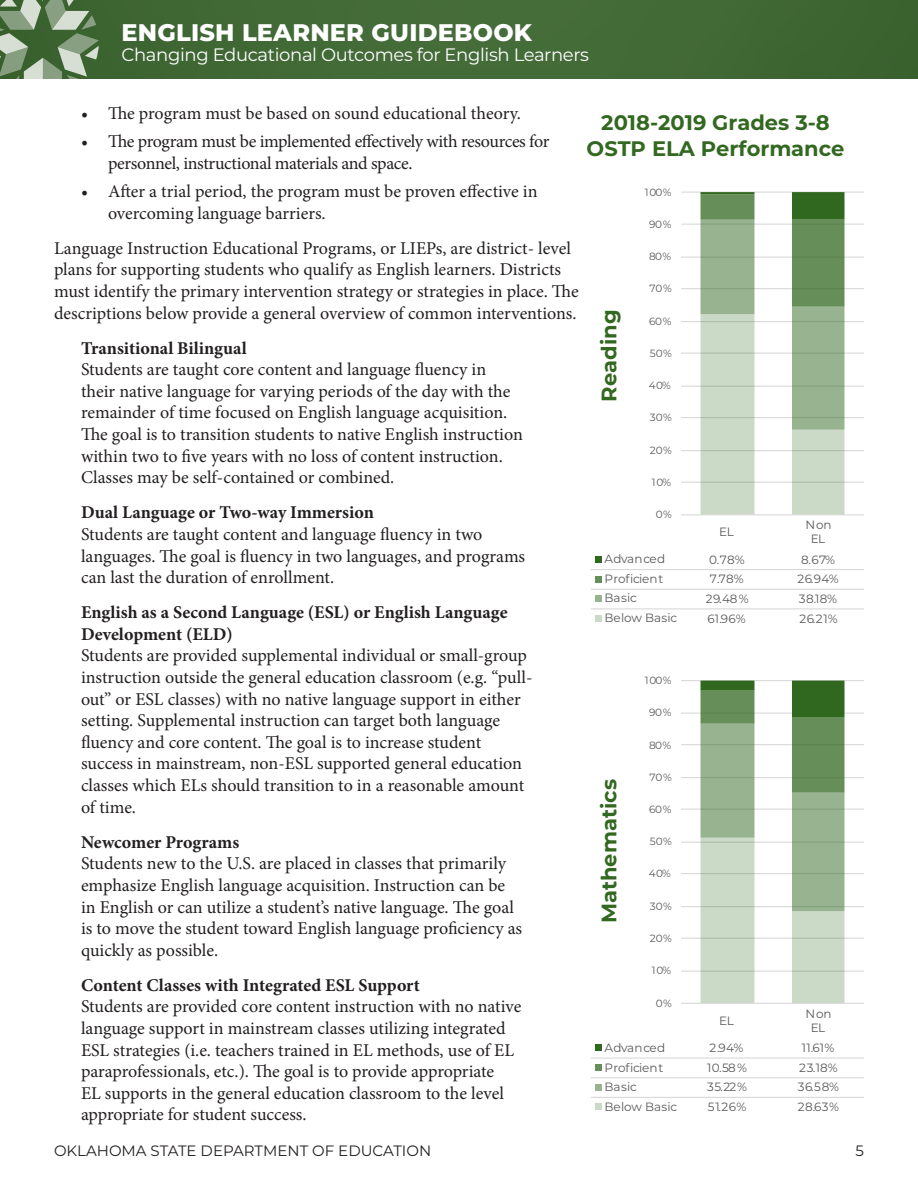
<style>
.page{position:relative;width:918px;height:1188px;background:#fff}
.page>*{position:absolute;margin:0;border:0;box-sizing:border-box;transform-origin:0 0}
.t1{font:800 24px "Montserrat";letter-spacing:.01em;color:#fff}
.t2{font:700 21px/25.5px "Montserrat";color:#326820;text-align:center}
.Inset_Text{font:18px/21.6px "Minion Pro";letter-spacing:-.005em;color:#231f20}
.Body_Text{font:18px/21.6px "Minion Pro";color:#231f20}
.t3{font:700 18px/21.6px "Minion Pro";color:#231f20}
.t4{font:18px "Montserrat";letter-spacing:-.02em;color:#fff}
.t5{font:15px "Montserrat";color:#231f20}
.t6{font:12px/14.4px "Montserrat";letter-spacing:.015em;color:#595959;text-align:center}
.t7{font:12px "Montserrat";letter-spacing:-.005em;color:#595959}
.t8{font:10.5px "Montserrat";letter-spacing:.005em;color:#595959}
</style>
<div class="page">
<div style="left:0;top:0;width:918px;height:79px;background:#426a37"></div>
<svg style="left:0;top:0;width:99px;height:79px"></svg>
<hr style="left:681px;top:482px;width:183px;height:1px;background:#d9d9d9">
<hr style="left:681px;top:450px;width:183px;height:1px;background:#d9d9d9">
<hr style="left:681px;top:417px;width:183px;height:1px;background:#d9d9d9">
<hr style="left:681px;top:386px;width:183px;height:1px;background:#d9d9d9">
<hr style="left:681px;top:353px;width:183px;height:1px;background:#d9d9d9">
<hr style="left:681px;top:321px;width:183px;height:1px;background:#d9d9d9">
<hr style="left:681px;top:288px;width:183px;height:1px;background:#d9d9d9">
<hr style="left:681px;top:257px;width:183px;height:1px;background:#d9d9d9">
<hr style="left:681px;top:224px;width:183px;height:1px;background:#d9d9d9">
<hr style="left:681px;top:192px;width:183px;height:1px;background:#d9d9d9">
<svg style="left:700px;top:192px;width:144px;height:322px"></svg>
<hr style="left:681px;top:514px;width:183px;height:1px;background:#d9d9d9">
<div style="left:595px;top:556px;width:7px;height:7px;background:#316820"></div>
<hr style="left:591px;top:569px;width:273px;height:1px;background:#d9d9d9">
<div style="left:595px;top:576px;width:7px;height:6px;background:#658e58"></div>
<hr style="left:591px;top:589px;width:273px;height:1px;background:#d9d9d9">
<div style="left:595px;top:595px;width:7px;height:7px;background:#97b38f"></div>
<hr style="left:591px;top:608px;width:273px;height:1px;background:#d9d9d9">
<div style="left:595px;top:615px;width:7px;height:7px;background:#cbd9c7"></div>
<hr style="left:681px;top:971px;width:183px;height:1px;background:#d9d9d9">
<hr style="left:681px;top:938px;width:183px;height:1px;background:#d9d9d9">
<hr style="left:681px;top:906px;width:183px;height:1px;background:#d9d9d9">
<hr style="left:681px;top:873px;width:183px;height:1px;background:#d9d9d9">
<hr style="left:681px;top:842px;width:183px;height:1px;background:#d9d9d9">
<hr style="left:681px;top:809px;width:183px;height:1px;background:#d9d9d9">
<hr style="left:681px;top:777px;width:183px;height:1px;background:#d9d9d9">
<hr style="left:681px;top:744px;width:183px;height:1px;background:#d9d9d9">
<hr style="left:681px;top:713px;width:183px;height:1px;background:#d9d9d9">
<hr style="left:681px;top:680px;width:183px;height:1px;background:#d9d9d9">
<svg style="left:700px;top:681px;width:144px;height:322px"></svg>
<hr style="left:681px;top:1003px;width:183px;height:1px;background:#d9d9d9">
<div style="left:595px;top:1045px;width:7px;height:6px;background:#316820"></div>
<hr style="left:591px;top:1057px;width:273px;height:2px;background:#d9d9d9">
<div style="left:595px;top:1064px;width:7px;height:7px;background:#658e58"></div>
<hr style="left:591px;top:1077px;width:273px;height:1px;background:#d9d9d9">
<div style="left:595px;top:1084px;width:7px;height:6px;background:#97b38f"></div>
<hr style="left:591px;top:1097px;width:273px;height:1px;background:#d9d9d9">
<div style="left:595px;top:1104px;width:7px;height:6px;background:#cbd9c7"></div>
<h1 class="t1" style="left:122px;top:15px;width:412px">ENGLISH LEARNER GUIDEBOOK</h1>
<p class="t4" style="left:122px;top:42px;width:469px">Changing Educational Outcomes for English Learners</p>
<p class="Inset_Text" style="left:81px;top:102px;width:441px">• The program must be based on sound educational theory.</p>
<p class="Inset_Text" style="left:108px;top:131px;width:443px;text-indent:-27px">• The program must be implemented effectively with resources for personnel, instructional materials and space.</p>
<p class="Inset_Text" style="left:108px;top:181px;width:431px;text-indent:-27px">• After a trial period, the program must be proven effective in overcoming language barriers.</p>
<p class="Body_Text" style="left:54px;top:237px;width:526px">Language Instruction Educational Programs, or LIEPs, are district- level plans for supporting students who qualify as English learners. Districts must identify the primary intervention strategy or strategies in place. The descriptions below provide a general overview of common interventions.</p>
<h4 class="t3" style="left:81px;top:337px;width:167px">Transitional Bilingual</h4>
<p class="Inset_Text" style="left:81px;top:359px;width:443px">Students are taught core content and language fluency in their native language for varying periods of the day with the remainder of time focused on English language acquisition.<br>The goal is to transition students to native English instruction within two to five years with no loss of content instruction.<br>Classes may be self-contained or combined.</p>
<h4 class="t3" style="left:81px;top:502px;width:294px">Dual Language or Two-way Immersion</h4>
<p class="Inset_Text" style="left:81px;top:523px;width:446px">Students are taught content and language fluency in two languages. The goal is fluency in two languages, and programs can last the duration of enrollment.</p>
<h4 class="t3" style="left:81px;top:601px;width:428px">English as a Second Language (ESL) or English Language<br>Development (ELD)</h4>
<p class="Inset_Text" style="left:81px;top:645px;width:453px">Students are provided supplemental individual or small-group instruction outside the general education classroom (e.g. “pull&shy;out” or ESL classes) with no native language support in either setting. Supplemental instruction can target both language fluency and core content. The goal is to increase student success in mainstream, non-ESL supported general education classes which ELs should transition to in a reasonable amount of time.</p>
<h4 class="t3" style="left:81px;top:831px;width:160px">Newcomer Programs</h4>
<p class="Inset_Text" style="left:81px;top:853px;width:443px">Students new to the U.S. are placed in classes that primarily emphasize English language acquisition. Instruction can be in English or can utilize a student’s native language. The goal is to move the student toward English language proficiency as quickly as possible.</p>
<h4 class="t3" style="left:81px;top:974px;width:340px">Content Classes with Integrated ESL Support</h4>
<p class="Inset_Text" style="left:81px;top:996px;width:442px">Students are provided core content instruction with no native language support in mainstream classes utilizing integrated ESL strategies (i.e. teachers trained in EL methods, use of EL paraprofessionals, etc.). The goal is to provide appropriate<br>EL supports in the general education classroom to the level appropriate for student success.</p>
<p class="t2" style="left:587px;top:109px;width:259px">2018-2019 Grades 3-8<br>OSTP ELA Performance</p>
<p class="t8" style="left:645px;top:185px;width:28px">100%</p>
<p class="t8" style="left:649px;top:217px;width:24px">90%</p>
<p class="t8" style="left:649px;top:249px;width:24px">80%</p>
<p class="t2" style="left:595px;top:402px;width:93px;rotate:-90deg">Reading</p>
<p class="t8" style="left:650px;top:282px;width:24px">70%</p>
<p class="t8" style="left:649px;top:314px;width:24px">60%</p>
<p class="t8" style="left:650px;top:346px;width:24px">50%</p>
<p class="t8" style="left:649px;top:378px;width:24px">40%</p>
<p class="t8" style="left:650px;top:410px;width:24px">30%</p>
<p class="t8" style="left:650px;top:443px;width:24px">20%</p>
<p class="t8" style="left:652px;top:475px;width:21px">10%</p>
<p class="t8" style="left:656px;top:507px;width:18px">0%</p>
<p class="t6" style="left:719px;top:524px;width:16px">EL</p>
<p class="t6" style="left:806px;top:517px;width:28px">Non<br>EL</p>
<p class="t6" style="left:605px;top:551px;width:62px">Advanced</p>
<p class="t6" style="left:709px;top:552px;width:37px">0.78%</p>
<p class="t6" style="left:801px;top:552px;width:35px">8.67%</p>
<p class="t6" style="left:605px;top:571px;width:60px">Proficient</p>
<p class="t6" style="left:710px;top:571px;width:35px">7.78%</p>
<p class="t6" style="left:797px;top:571px;width:43px">26.94%</p>
<p class="t6" style="left:605px;top:591px;width:34px">Basic</p>
<p class="t6" style="left:706px;top:591px;width:44px">29.48%</p>
<p class="t6" style="left:799px;top:591px;width:40px">38.18%</p>
<p class="t7" style="left:605px;top:610px;width:74px">Below Basic</p>
<p class="t6" style="left:707px;top:611px;width:40px">61.96%</p>
<p class="t6" style="left:799px;top:611px;width:40px">26.21%</p>
<p class="t8" style="left:645px;top:673px;width:28px">100%</p>
<p class="t8" style="left:649px;top:705px;width:24px">90%</p>
<p class="t2" style="left:595px;top:923px;width:145px;rotate:-90deg">Mathematics</p>
<p class="t8" style="left:649px;top:738px;width:24px">80%</p>
<p class="t8" style="left:650px;top:770px;width:24px">70%</p>
<p class="t8" style="left:649px;top:802px;width:24px">60%</p>
<p class="t8" style="left:650px;top:834px;width:24px">50%</p>
<p class="t8" style="left:649px;top:867px;width:24px">40%</p>
<p class="t8" style="left:650px;top:899px;width:24px">30%</p>
<p class="t8" style="left:650px;top:931px;width:24px">20%</p>
<p class="t8" style="left:652px;top:963px;width:21px">10%</p>
<p class="t8" style="left:656px;top:996px;width:18px">0%</p>
<p class="t6" style="left:719px;top:1013px;width:16px">EL</p>
<p class="t6" style="left:806px;top:1006px;width:28px">Non<br>EL</p>
<p class="t6" style="left:605px;top:1040px;width:62px">Advanced</p>
<p class="t6" style="left:710px;top:1040px;width:35px">2.94%</p>
<p class="t6" style="left:802px;top:1040px;width:34px">11.61%</p>
<p class="t6" style="left:605px;top:1060px;width:60px">Proficient</p>
<p class="t6" style="left:707px;top:1060px;width:41px">10.58%</p>
<p class="t6" style="left:799px;top:1060px;width:40px">23.18%</p>
<p class="t6" style="left:605px;top:1079px;width:34px">Basic</p>
<p class="t6" style="left:707px;top:1079px;width:41px">35.22%</p>
<p class="t6" style="left:798px;top:1079px;width:43px">36.58%</p>
<p class="t7" style="left:605px;top:1098px;width:74px">Below Basic</p>
<p class="t6" style="left:708px;top:1099px;width:40px">51.26%</p>
<p class="t6" style="left:798px;top:1099px;width:43px">28.63%</p>
<p class="t5" style="left:54px;top:1140px;width:379px">OKLAHOMA STATE DEPARTMENT OF EDUCATION</p>
<p class="t5" style="left:856px;top:1140px;width:10px">5</p>
</div>
